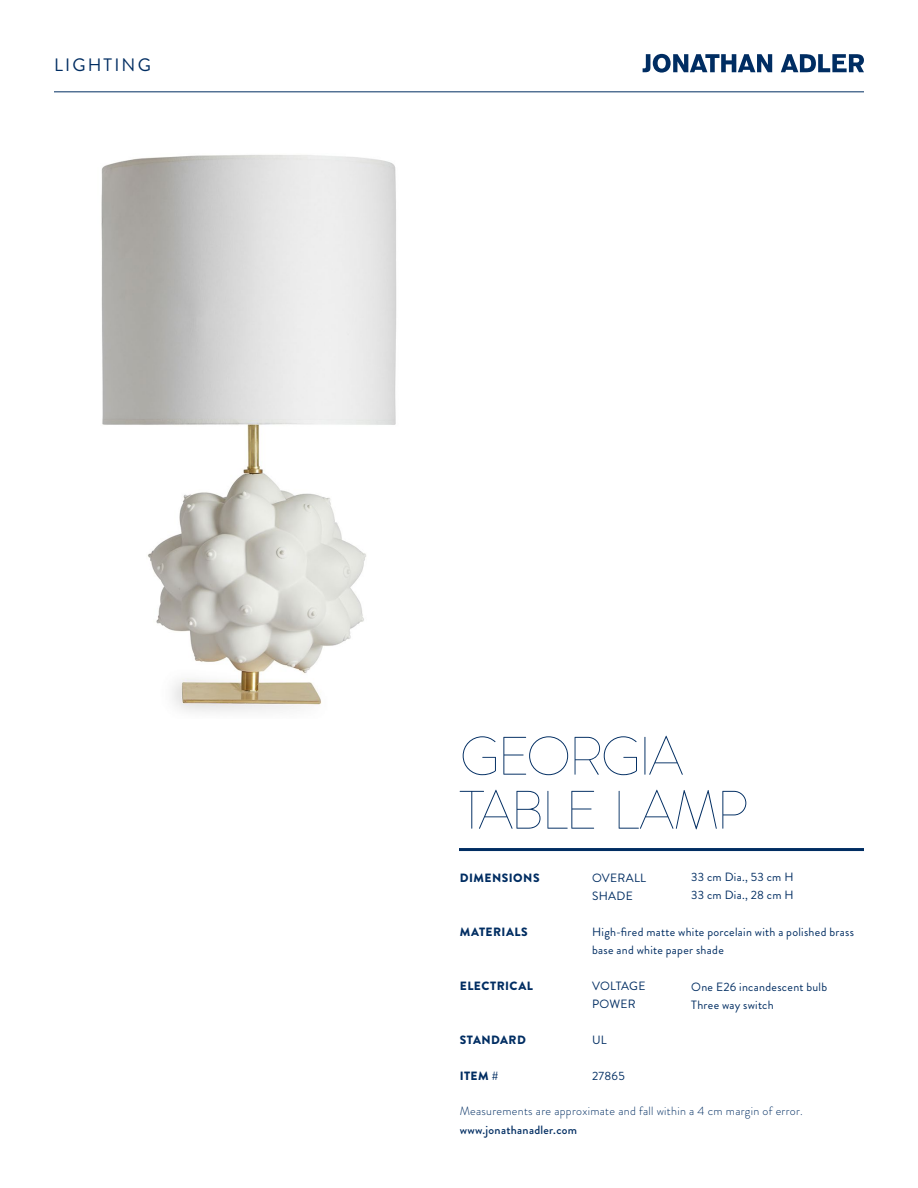
<style>
.page{position:relative;width:918px;height:1188px;background:#fff}
.page>*{position:absolute;margin:0;border:0;box-sizing:border-box;transform-origin:0 0}
.Price_-_Large{font:100 54px "Brandon Grotesque";letter-spacing:-.05em;color:#002d62}
.t1{font:18px "Brandon Grotesque";letter-spacing:.12em;color:#002d62}
.t2{font:12px/18px "Brandon Grotesque";letter-spacing:.02em;color:#002d62}
.t3{font:300 12px "Brandon Grotesque";letter-spacing:.025em;color:#002d62}
.t4{font:900 12px "Brandon Grotesque";letter-spacing:.04em;color:#002d62}
.t5{font:500 12px "Brandon Grotesque";letter-spacing:.025em;color:#002d62}
.t6{font:12px "Brandon Grotesque";color:#002d62}
</style>
<div class="page">
<hr style="left:459px;top:848px;width:405px;height:3px;background:#002d62">
<img style="left:101px;top:155px;width:296px;height:557px">
<svg style="left:643px;top:54px;width:129px;height:19px"></svg>
<svg style="left:781px;top:54px;width:83px;height:18px"></svg>
<hr style="left:54px;top:92px;width:810px;height:1px;background:#002d62">
<p class="t1" style="left:54px;top:53px;width:98px">LIGHTING</p>
<p class="Price_-_Large" style="left:459px;top:719px;width:225px">GEORGIA</p>
<p class="Price_-_Large" style="left:459px;top:773px;width:291px">TABLE LAMP</p>
<p class="t4" style="left:460px;top:869px;width:81px">DIMENSIONS</p>
<p class="t4" style="left:460px;top:923px;width:70px">MATERIALS</p>
<p class="t4" style="left:460px;top:977px;width:75px">ELECTRICAL</p>
<p class="t4" style="left:460px;top:1031px;width:68px">STANDARD</p>
<p class="t4" style="left:460px;top:1067px;width:40px">ITEM #</p>
<p class="t2" style="left:691px;top:868px;width:104px">33 cm Dia., 53 cm H</p>
<p class="t2" style="left:691px;top:886px;width:104px">33 cm Dia., 28 cm H</p>
<p class="t2" style="left:592px;top:869px;width:56px">OVERALL</p>
<p class="t2" style="left:592px;top:887px;width:42px">SHADE</p>
<p class="t2" style="left:592px;top:923px;width:263px">High-fired matte white porcelain with a polished brass base and white paper shade</p>
<p class="t6" style="left:592px;top:977px;width:55px">VOLTAGE</p>
<p class="t2" style="left:592px;top:995px;width:45px">POWER</p>
<p class="t2" style="left:592px;top:1031px;width:16px">UL</p>
<p class="t2" style="left:592px;top:1067px;width:34px">27865</p>
<p class="t2" style="left:691px;top:978px;width:138px">One E26 incandescent bulb</p>
<p class="t2" style="left:691px;top:996px;width:84px">Three way switch</p>
<p class="t3" style="left:460px;top:1102px;width:345px">Measurements are approximate and fall within a 4 cm margin of error.</p>
<p class="t5" style="left:460px;top:1122px;width:119px">www.jonathanadler.com</p>
</div>
